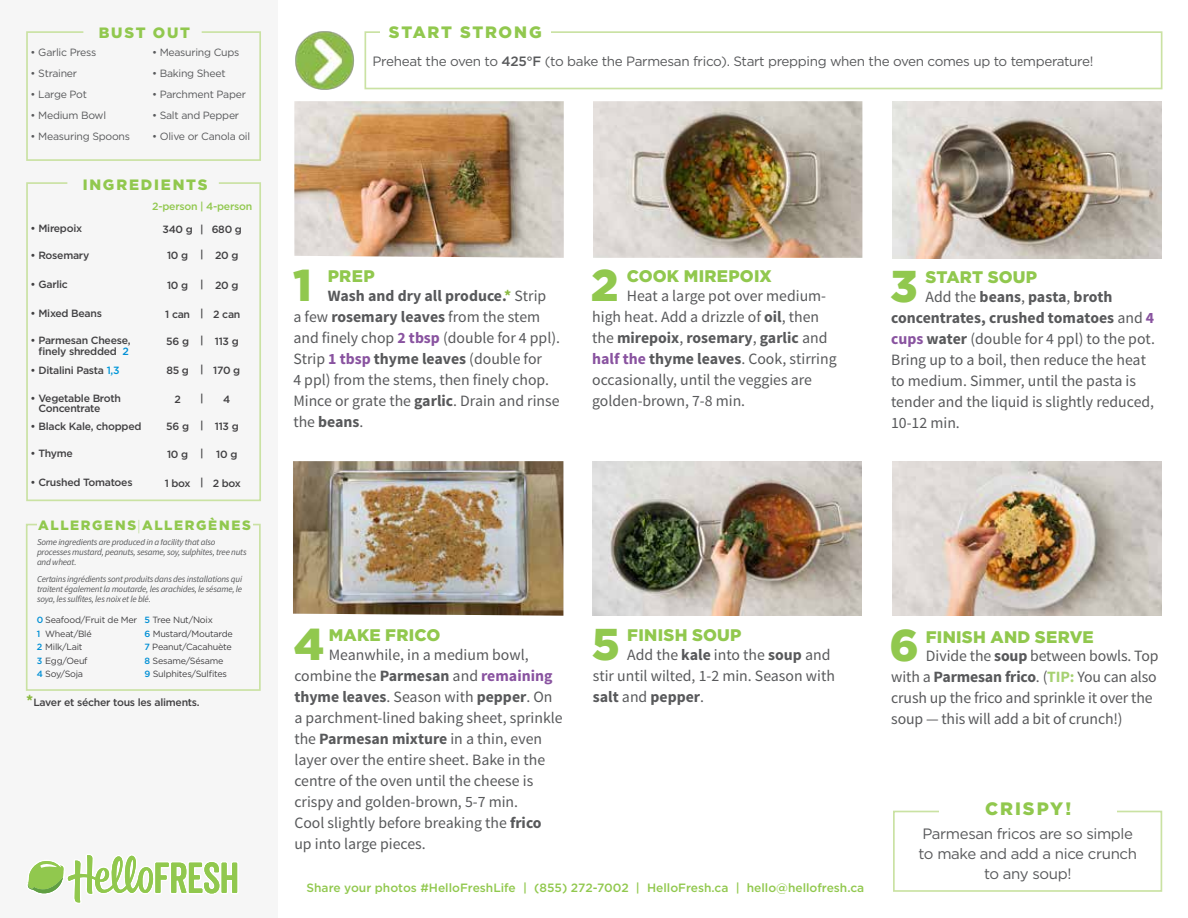
<style>
.page{position:relative;width:1188px;height:918px;background:#fff}
.page>*{position:absolute;margin:0;border:0;box-sizing:border-box;transform-origin:0 0}
.t1{font:900 44.55px "Gotham";color:#91c84e}
.t2{font:900 18px "Gotham";letter-spacing:.11em;color:#91c84e}
.t3{font:900 16.8px "Gotham";letter-spacing:.015em;color:#91c84e}
.t4{font:900 16.5px "Gotham";letter-spacing:.105em;color:#91c84e}
.t5{font:15.75px/21px "Source Sans Pro";color:#58595b}
.t6{font:15px/20.1px "Gotham";letter-spacing:-.025em;color:#58595b;text-align:center}
.t7{font:900 15px "Gotham";letter-spacing:.12em;color:#91c84e}
.t8{font:13.5px "Gotham";letter-spacing:-.025em;color:#58595b}
.t9{font:900 13.5px "Gotham";letter-spacing:.13em;color:#91c84e}
.t10{font:500 12px "Gotham";color:#91c84e}
.t11{font:500 10.5px/10.5px "Gotham";letter-spacing:-.025em;color:#414042;text-align:center}
.t12{font:10.5px "Gotham";letter-spacing:-.025em;color:#58595b}
.t13{font:500 10.5px "Gotham";letter-spacing:-.025em;color:#91c84e}
.t14{font:italic 9px/9.8px "Source Sans Pro";letter-spacing:-.025em;color:#58595b}
.t15{font:9px/13.5px "Gotham";letter-spacing:-.025em;color:#414042}
.t16{font:500 9px "Gotham";color:#008fd5}
.s1{color:#008fd5}
.s2{color:#0096d8}
.s3{font-family:"Source Sans Pro";font-weight:200}
.s4{font-weight:500;color:#008fd5}
.s5{font-family:"Source Sans Pro";font-weight:700;font-size:15.75px;color:#8cba42}
.s6{font-weight:500}
.s7{font-weight:700}
.s8{font-weight:700;color:#8cba42}
.s9{font-weight:700;color:#8953a0}
.s10{font-weight:700;color:#a6d171}
</style>
<div class="page">
<div style="left:0;top:0;width:278px;height:918px;background:#f6f6f6"></div>
<img style="left:294px;top:101px;width:270px;height:157px">
<img style="left:593px;top:101px;width:269px;height:157px">
<img style="left:593px;top:461px;width:269px;height:155px">
<img style="left:892px;top:461px;width:269px;height:155px">
<img style="left:293px;top:461px;width:270px;height:155px">
<img style="left:892px;top:102px;width:269px;height:156px">
<svg style="left:26px;top:31px;width:235px;height:130px"></svg>
<svg style="left:26px;top:182px;width:235px;height:320px"></svg>
<svg style="left:25px;top:523px;width:236px;height:168px"></svg>
<div style="left:37px;top:520px;width:216px;height:19px;background:#f6f6f6"></div>
<svg style="left:893px;top:810px;width:270px;height:82px"></svg>
<div style="left:940px;top:802px;width:177px;height:27px;background:#fff"></div>
<img style="left:295px;top:31px;width:70px;height:58px">
<div style="left:365px;top:31px;width:797px;height:58px;border:2px solid #cae2a3"></div>
<div style="left:380px;top:26px;width:171px;height:17px;background:#fff"></div>
<svg style="left:27px;top:855px;width:211px;height:48px"></svg>
<p class="t7" style="left:99px;top:24px;width:93px">BUST OUT</p>
<p class="t12" style="left:31px;top:46px;width:67px">• Garlic Press</p>
<p class="t12" style="left:31px;top:67px;width:48px">• Strainer</p>
<p class="t12" style="left:31px;top:88px;width:58px">• Large Pot</p>
<p class="t12" style="left:31px;top:109px;width:77px">• Medium Bowl</p>
<p class="t12" style="left:31px;top:130px;width:101px">• Measuring Spoons</p>
<p class="t7" style="left:83px;top:176px;width:126px">INGREDIENTS</p>
<p class="t11" style="left:31px;top:223px;width:53px">• Mirepoix</p>
<p class="t11" style="left:200px;top:223px;width:5px">|</p>
<p class="t11" style="left:200px;top:249px;width:5px">|</p>
<p class="t11" style="left:200px;top:279px;width:5px">|</p>
<p class="t11" style="left:200px;top:308px;width:5px">|</p>
<p class="t11" style="left:200px;top:335px;width:5px">|</p>
<p class="t11" style="left:200px;top:364px;width:5px">|</p>
<p class="t11" style="left:200px;top:393px;width:5px">|</p>
<p class="t11" style="left:200px;top:420px;width:5px">|</p>
<p class="t11" style="left:200px;top:448px;width:5px">|</p>
<p class="t11" style="left:200px;top:477px;width:5px">|</p>
<p class="t12" style="left:152px;top:46px;width:89px">• Measuring Cups</p>
<p class="t12" style="left:152px;top:67px;width:75px">• Baking Sheet</p>
<p class="t12" style="left:152px;top:88px;width:95px">• Parchment Paper</p>
<p class="t12" style="left:152px;top:109px;width:89px">• Salt and Pepper</p>
<p class="t12" style="left:152px;top:130px;width:100px">• Olive or Canola oil</p>
<p class="t13" style="left:152px;top:199px;width:102px">2-person | 4-person</p>
<p class="t11" style="left:162px;top:224px;width:32px">340 g</p>
<p class="t11" style="left:167px;top:250px;width:23px">10 g</p>
<p class="t11" style="left:167px;top:280px;width:23px">10 g</p>
<p class="t11" style="left:165px;top:309px;width:26px">1 can</p>
<p class="t11" style="left:166px;top:336px;width:24px">56 g</p>
<p class="t11" style="left:166px;top:365px;width:24px">85 g</p>
<p class="t11" style="left:174px;top:394px;width:8px">2</p>
<p class="t11" style="left:166px;top:421px;width:24px">56 g</p>
<p class="t11" style="left:167px;top:449px;width:23px">10 g</p>
<p class="t11" style="left:165px;top:478px;width:27px">1 box</p>
<p class="t11" style="left:212px;top:224px;width:32px">680 g</p>
<p class="t11" style="left:215px;top:250px;width:25px">20 g</p>
<p class="t11" style="left:215px;top:280px;width:25px">20 g</p>
<p class="t11" style="left:213px;top:309px;width:29px">2 can</p>
<p class="t11" style="left:215px;top:336px;width:25px">113 g</p>
<p class="t11" style="left:213px;top:365px;width:29px">170 g</p>
<p class="t11" style="left:223px;top:394px;width:9px">4</p>
<p class="t11" style="left:215px;top:421px;width:25px">113 g</p>
<p class="t11" style="left:216px;top:449px;width:23px">10 g</p>
<p class="t11" style="left:213px;top:478px;width:30px">2 box</p>
<p class="t11" style="left:31px;top:250px;width:60px">• Rosemary</p>
<p class="t11" style="left:31px;top:279px;width:39px">• Garlic</p>
<p class="t11" style="left:31px;top:307px;width:73px">• Mixed Beans</p>
<p class="t11" style="left:31px;top:335px;width:101px">• Parmesan Cheese, finely shredded <span class="s1">2</span></p>
<p class="t11" style="left:31px;top:365px;width:91px">• Ditalini Pasta <span class="s2">1,3</span></p>
<p class="t11" style="left:38px;top:393px;width:84px;text-align:left;text-indent:-8px">• Vegetable Broth<br>Concentrate</p>
<p class="t11" style="left:31px;top:420px;width:112px">• Black Kale, chopped</p>
<p class="t11" style="left:31px;top:448px;width:44px">• Thyme</p>
<p class="t11" style="left:31px;top:477px;width:103px">• Crushed Tomatoes</p>
<p class="t9" style="left:38px;top:517px;width:214px">ALLERGENS<span class="s3">|</span>ALLERGÈNES</p>
<p class="t14" style="left:37px;top:538px;width:211px">Some ingredients are produced in a facility that also processes mustard, peanuts, sesame, soy, sulphites, tree nuts and wheat.</p>
<p class="t14" style="left:37px;top:574px;width:207px;text-align:justify">Certains ingrédients sont produits dans des installations qui traitent également la moutarde, les arachides, le sésame, le soya, les sulfites, les noix et le blé.</p>
<p class="t15" style="left:37px;top:613px;width:102px"><span class="s4">0</span> Seafood/Fruit de Mer</p>
<p class="t15" style="left:45px;top:627px;width:48px">Wheat/Blé</p>
<p class="t15" style="left:37px;top:640px;width:47px"><span class="s4">2</span> Milk/Lait</p>
<p class="t15" style="left:37px;top:654px;width:52px"><span class="s4">3</span> Egg/Oeuf</p>
<p class="t15" style="left:37px;top:667px;width:48px"><span class="s4">4</span> Soy/Soja</p>
<p class="t15" style="left:145px;top:613px;width:90px"><span class="s4">5</span> Tree Nut/Noix<br><span class="s4">6</span> Mustard/Moutarde<br><span class="s4">7</span> Peanut/Cacahuète<br><span class="s4">8</span> Sesame/Sésame<br><span class="s4">9</span> Sulphites/Sulfites</p>
<p class="t16" style="left:37px;top:628px;width:5px">1</p>
<p class="t11" style="left:26px;top:697px;width:175px"><span class="s5">*</span>Laver et sécher tous les aliments.</p>
<p class="t4" style="left:389px;top:23px;width:154px">START STRONG</p>
<p class="t8" style="left:373px;top:52px;width:722px">Preheat the oven to <span class="s6">425°F</span> (to bake the Parmesan frico). Start prepping when the oven comes up to temperature!</p>
<h1 class="t1" style="left:293px;top:259px;width:20px">1</h1>
<p class="t3" style="left:328px;top:266px;width:48px">PREP</p>
<p class="t5" style="left:293px;top:285px;width:268px;text-indent:35px"><span class="s7">Wash and dry all produce.</span><span class="s8">*</span> Strip<br>a few <span class="s7">rosemary leaves</span> from the stem and finely chop <span class="s9">2 tbsp</span> (double for 4 ppl).<br>Strip <span class="s9">1 tbsp</span> <span class="s7">thyme leaves</span> (double for<br>4 ppl) from the stems, then finely chop.<br>Mince or grate the <span class="s7">garlic</span>. Drain and rinse the <span class="s7">beans</span>.</p>
<h1 class="t1" style="left:591px;top:259px;width:29px">2</h1>
<p class="t3" style="left:627px;top:266px;width:147px">COOK MIREPOIX</p>
<p class="t5" style="left:592px;top:285px;width:246px;text-indent:34px">Heat a large pot over medium&shy;high heat. Add a drizzle of <span class="s7">oil</span>, then the <span class="s7">mirepoix</span>, <span class="s7">rosemary</span>, <span class="s7">garlic</span> and <span class="s9">half the</span> <span class="s7">thyme leaves</span>. Cook, stirring occasionally, until the veggies are golden-brown, 7-8 min.</p>
<h1 class="t1" style="left:890px;top:261px;width:29px">3</h1>
<p class="t3" style="left:926px;top:268px;width:113px">START SOUP</p>
<p class="t5" style="left:891px;top:287px;width:265px;text-indent:34px">Add the <span class="s7">beans</span>, <span class="s7">pasta</span>, <span class="s7">broth concentrates, crushed tomatoes</span> and <span class="s9">4 cups</span> <span class="s7">water</span> (double for 4 ppl) to the pot.<br>Bring up to a boil, then reduce the heat to medium. Simmer, until the pasta is tender and the liquid is slightly reduced, 10-12 min.</p>
<h1 class="t1" style="left:294px;top:618px;width:32px">4</h1>
<p class="t3" style="left:329px;top:625px;width:113px">MAKE FRICO</p>
<p class="t5" style="left:294px;top:644px;width:270px;text-indent:34px">Meanwhile, in a medium bowl, combine the <span class="s7">Parmesan</span> and <span class="s9">remaining </span><span class="s7">thyme leaves</span>. Season with <span class="s7">pepper</span>. On a parchment-lined baking sheet, sprinkle the <span class="s7">Parmesan mixture</span> in a thin, even layer over the entire sheet. Bake in the centre of the oven until the cheese is crispy and golden-brown, 5-7 min.<br>Cool slightly before breaking the <span class="s7">frico </span>up into large pieces.</p>
<h1 class="t1" style="left:592px;top:618px;width:30px">5</h1>
<p class="t3" style="left:627px;top:625px;width:116px">FINISH SOUP</p>
<p class="t5" style="left:593px;top:644px;width:244px;text-indent:35px">Add the <span class="s7">kale</span> into the <span class="s7">soup</span> and stir until wilted, 1-2 min. Season with <span class="s7">salt</span> and <span class="s7">pepper</span>.</p>
<p class="t10" style="left:307px;top:880px;width:559px">Share your photos #HelloFreshLife | (855) 272-7002 | HelloFresh.ca | hello@hellofresh.ca</p>
<h1 class="t1" style="left:889px;top:620px;width:31px">6</h1>
<p class="t3" style="left:926px;top:627px;width:170px">FINISH AND SERVE</p>
<p class="t5" style="left:891px;top:646px;width:269px;text-indent:34px">Divide the <span class="s7">soup</span> between bowls. Top with a <span class="s7">Parmesan frico</span>. (<span class="s10">TIP:</span> You can also crush up the frico and sprinkle it over the soup — this will add a bit of crunch!)</p>
<p class="t2" style="left:985px;top:798px;width:88px">CRISPY!</p>
<p class="t6" style="left:919px;top:823px;width:220px">Parmesan fricos are so simple to make and add a nice crunch to any soup!</p>
</div>
